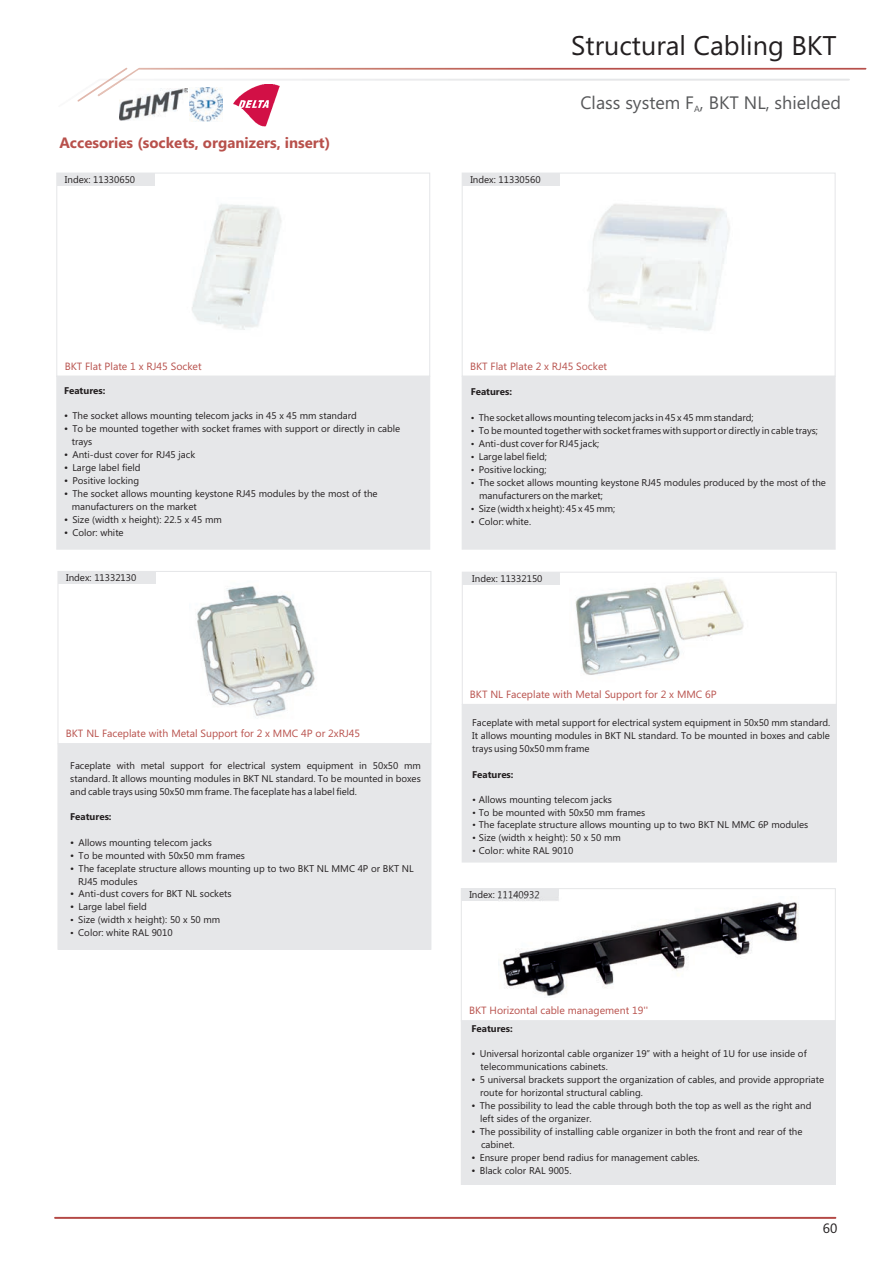
<style>
.page{position:relative;width:893px;height:1263px;background:#fff}
.page>*{position:absolute;margin:0;border:0;box-sizing:border-box;transform-origin:0 0}
.t1{font:27px "Ebrima";color:#231f20}
.t2{font:18px "Ebrima";color:#57585a}
.t3{font:700 15px "Ebrima";color:#b8504b}
.t4{font:13.5px "Ebrima";color:#231f20}
.t5{font:10.5px "Ebrima";color:#b8504b}
.t6{font:10.5px "Ebrima";color:#b7504b}
.t7{font:9.75px/12.9px "Ebrima";color:#231f20}
.t8{font:700 9.75px "Ebrima";color:#231f20}
.t9{font:9px "Ebrima";color:#57585a}
</style>
<div class="page">
<img style="left:128px;top:68px;width:738px;height:25px">
<img style="left:77px;top:68px;width:51px;height:34px">
<img style="left:54px;top:1217px;width:782px;height:2px">
<img style="left:189px;top:87px;width:34px;height:35px">
<img style="left:120px;top:89px;width:67px;height:32px">
<img style="left:233px;top:85px;width:47px;height:41px">
<div style="left:57px;top:376px;width:373px;height:173px;background:#e6e7e9"></div>
<div style="left:56px;top:376px;width:374px;height:174px;border:1px solid #e6e7e9"></div>
<div style="left:56px;top:173px;width:374px;height:204px;border:1px solid #e6e7e9"></div>
<div style="left:57px;top:173px;width:98px;height:12px;background:#e6e7e9"></div>
<img style="left:192px;top:204px;width:90px;height:126px">
<div style="left:462px;top:376px;width:373px;height:173px;background:#e6e7e9"></div>
<div style="left:462px;top:376px;width:374px;height:174px;border:1px solid #e6e7e9"></div>
<div style="left:462px;top:173px;width:374px;height:204px;border:1px solid #e6e7e9"></div>
<div style="left:462px;top:173px;width:98px;height:12px;background:#e6e7e9"></div>
<img style="left:587px;top:204px;width:143px;height:127px">
<div style="left:58px;top:744px;width:373px;height:205px;background:#e6e7e9"></div>
<div style="left:57px;top:743px;width:374px;height:207px;border:1px solid #e6e7e9"></div>
<div style="left:57px;top:571px;width:374px;height:173px;border:1px solid #e6e7e9"></div>
<div style="left:58px;top:571px;width:98px;height:12px;background:#e6e7e9"></div>
<img style="left:197px;top:586px;width:118px;height:132px">
<div style="left:462px;top:572px;width:375px;height:133px;border:1px solid #e6e7e9"></div>
<img style="left:575px;top:579px;width:169px;height:96px">
<div style="left:462px;top:705px;width:374px;height:157px;background:#e6e7e9"></div>
<div style="left:462px;top:704px;width:375px;height:158px;border:1px solid #e6e7e9"></div>
<div style="left:462px;top:572px;width:98px;height:13px;background:#e6e7e9"></div>
<div style="left:461px;top:888px;width:375px;height:133px;border:1px solid #e6e7e9"></div>
<div style="left:461px;top:1021px;width:374px;height:163px;background:#e6e7e9"></div>
<div style="left:461px;top:1020px;width:375px;height:165px;border:1px solid #e6e7e9"></div>
<div style="left:461px;top:888px;width:98px;height:13px;background:#e6e7e9"></div>
<img style="left:499px;top:896px;width:300px;height:101px">
<h3 class="t3" style="left:59px;top:137px;width:272px">Accesories (sockets, organizers, insert)</h3>
<p class="t7" style="left:65px;top:174px;width:72px">Index: 11330650</p>
<p class="t7" style="left:470px;top:174px;width:72px">Index: 11330560</p>
<h1 class="t1" style="left:571px;top:36px;width:267px">Structural Cabling BKT</h1>
<h2 class="t2" style="left:580px;top:95px;width:262px">Class system F , BKT NL, shielded</h2>
<p class="t9" style="left:694px;top:106px;width:7px">A</p>
<p class="t6" style="left:65px;top:362px;width:138px">BKT Flat Plate 1 x RJ45 Socket</p>
<p class="t8" style="left:64px;top:387px;width:43px">Features:</p>
<p class="t7" style="left:72px;top:410px;width:330px">The socket allows mounting telecom jacks in 45 x 45 mm standard<br>To be mounted together with socket frames with support or directly in cable trays<br>Anti-dust cover for RJ45 jack<br>Large label field<br>Positive locking<br>The socket allows mounting keystone RJ45 modules by the most of the manufacturers on the market<br>Size (width x height): 22.5 x 45 mm<br>Color: white</p>
<p class="t7" style="left:66px;top:572px;width:72px">Index: 11332130</p>
<p class="t5" style="left:66px;top:729px;width:296px">BKT NL Faceplate with Metal Support for 2 x MMC 4P or 2xRJ45</p>
<p class="t7" style="left:70px;top:760px;width:352px;text-align:justify">Faceplate with metal support for electrical system equipment in 50x50 mm standard. It allows mounting modules in BKT NL standard. To be mounted in boxes and cable trays using 50x50 mm frame. The faceplate has a label field.</p>
<p class="t8" style="left:70px;top:812px;width:43px">Features:</p>
<p class="t7" style="left:78px;top:837px;width:337px">Allows mounting telecom jacks<br>To be mounted with 50x50 mm frames<br>The faceplate structure allows mounting up to two BKT NL MMC 4P or BKT NL<br>RJ45 modules<br>Anti-dust covers for BKT NL sockets<br>Large label field<br>Size (width x height): 50 x 50 mm<br>Color: white RAL 9010</p>
<p class="t6" style="left:470px;top:362px;width:138px">BKT Flat Plate 2 x RJ45 Socket</p>
<p class="t8" style="left:471px;top:388px;width:43px">Features:</p>
<p class="t7" style="left:479px;top:412px;width:349px">The socket allows mounting telecom jacks in 45 x 45 mm standard;<br>To be mounted together with socket frames with support or directly in cable trays; Anti-dust cover for RJ45 jack;<br>Large label field;<br>Positive locking;<br>The socket allows mounting keystone RJ45 modules produced by the most of the manufacturers on the market;<br>Size (width x height): 45 x 45 mm;<br>Color: white.</p>
<p class="t7" style="left:472px;top:573px;width:72px">Index: 11332150</p>
<p class="t5" style="left:470px;top:690px;width:248px">BKT NL Faceplate with Metal Support for 2 x MMC 6P</p>
<p class="t7" style="left:472px;top:717px;width:360px;text-align:justify">Faceplate with metal support for electrical system equipment in 50x50 mm standard.<br>It allows mounting modules in BKT NL standard. To be mounted in boxes and cable trays using 50x50 mm frame</p>
<p class="t8" style="left:472px;top:770px;width:43px">Features:</p>
<p class="t7" style="left:472px;top:793px;width:141px">• Allows mounting telecom jacks</p>
<p class="t7" style="left:472px;top:806px;width:175px">• To be mounted with 50x50 mm frames</p>
<p class="t7" style="left:472px;top:819px;width:338px">• The faceplate structure allows mounting up to two BKT NL MMC 6P modules</p>
<p class="t7" style="left:472px;top:832px;width:150px">• Size (width x height): 50 x 50 mm</p>
<p class="t7" style="left:472px;top:845px;width:103px">• Color: white RAL 9010</p>
<p class="t7" style="left:469px;top:889px;width:72px">Index: 11140932</p>
<p class="t5" style="left:469px;top:1006px;width:181px">BKT Horizontal cable management 19''</p>
<p class="t8" style="left:471px;top:1025px;width:43px">Features:</p>
<p class="t7" style="left:480px;top:1048px;width:346px">Universal horizontal cable organizer 19” with a height of 1U for use inside of telecommunications cabinets.<br>5 universal brackets support the organization of cables, and provide appropriate route for horizontal structural cabling.<br>The possibility to lead the cable through both the top as well as the right and left sides of the organizer.<br>The possibility of installing cable organizer in both the front and rear of the cabinet.<br>Ensure proper bend radius for management cables.<br>Black color RAL 9005.</p>
<h3 class="t4" style="left:823px;top:1223px;width:16px">60</h3>
</div>
